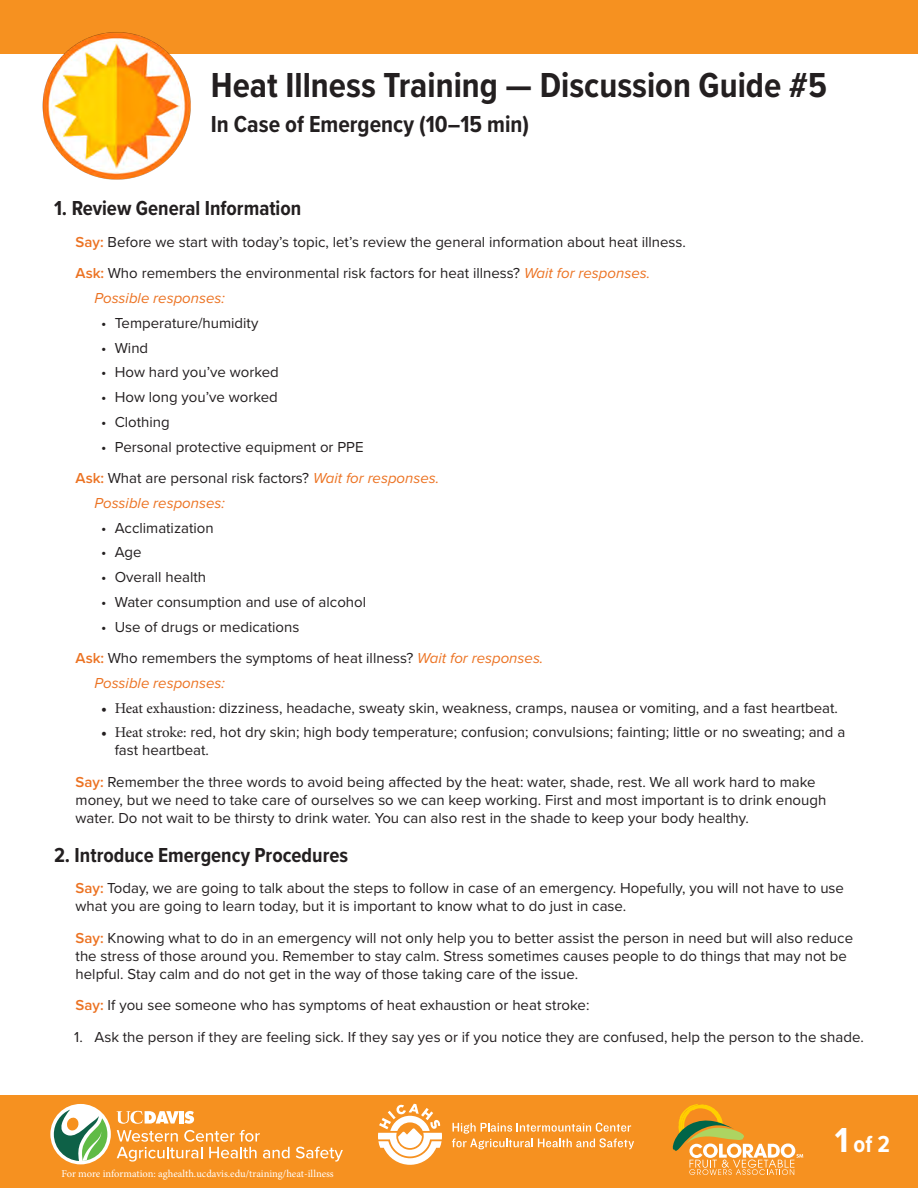
<style>
.page{position:relative;width:918px;height:1188px;background:#fff}
.page>*{position:absolute;margin:0;border:0;box-sizing:border-box;transform-origin:0 0}
.t1{font:700 36px "Proxima Nova Cond";color:#231f20}
.Subtitle{font:700 24px "Proxima Nova Cond";color:#231f20}
.t2{font:700 24px "Proxima Nova Cond";color:#fff}
.t3{font:700 21px "Proxima Nova Cond";color:#231f20}
.Copy{font:15px/18px "Proxima Nova";color:#231f20}
.Ask_line{font:15px "Proxima Nova";color:#231f20}
.Possible_responses{font:italic 15px "Proxima Nova";color:#ec7323}
.URL{font:10.5px "Minion Pro";color:#fff}
.s1{font-weight:600;color:#ec7323}
.s2{font-style:italic;color:#ec7323}
.s3{font-family:"Minion Pro"}
.s4{font-size:36px}
</style>
<div class="page">
<div style="left:0;top:0;width:918px;height:54px;background:#f69120"></div>
<div style="left:0;top:1095px;width:918px;height:93px;background:#f69120"></div>
<img style="left:42px;top:32px;width:149px;height:148px">
<svg style="left:185px;top:1111px;width:9px;height:13px"></svg>
<div style="left:179px;top:1111px;width:5px;height:13px;background:#fff"></div>
<svg style="left:116px;top:1111px;width:63px;height:13px"></svg>
<svg style="left:117px;top:1130px;width:173px;height:32px"></svg>
<svg style="left:296px;top:1147px;width:47px;height:15px"></svg>
<svg style="left:50px;top:1104px;width:61px;height:60px"></svg>
<svg style="left:54px;top:1110px;width:53px;height:51px"></svg>
<svg style="left:378px;top:1104px;width:64px;height:61px"></svg>
<svg style="left:452px;top:1123px;width:182px;height:26px"></svg>
<svg style="left:672px;top:1104px;width:131px;height:71px"></svg>
<p class="t1" style="left:211px;top:58px;width:618px">Heat Illness Training — Discussion Guide #5</p>
<p class="Subtitle" style="left:211px;top:107px;width:320px">In Case of Emergency (10–15 min)</p>
<p class="t3" style="left:54px;top:193px;width:249px">1. Review General Information</p>
<p class="Copy" style="left:76px;top:232px;width:612px"><span class="s1">Say:</span> Before we start with today’s topic, let’s review the general information about heat illness.</p>
<p class="Ask_line" style="left:76px;top:262px;width:576px"><span class="s1">Ask:</span> Who remembers the environmental risk factors for heat illness? <span class="s2">Wait for responses.</span></p>
<p class="Possible_responses" style="left:94px;top:287px;width:132px">Possible responses:</p>
<p class="Copy" style="left:101px;top:313px;width:159px">• Temperature/humidity</p>
<p class="Copy" style="left:101px;top:338px;width:49px">• Wind</p>
<p class="Copy" style="left:101px;top:363px;width:179px">• How hard you’ve worked</p>
<p class="Copy" style="left:101px;top:387px;width:178px">• How long you’ve worked</p>
<p class="Copy" style="left:101px;top:412px;width:70px">• Clothing</p>
<p class="Copy" style="left:101px;top:437px;width:264px">• Personal protective equipment or PPE</p>
<p class="Ask_line" style="left:76px;top:467px;width:365px"><span class="s1">Ask:</span> What are personal risk factors? <span class="s2">Wait for responses.</span></p>
<p class="Possible_responses" style="left:94px;top:492px;width:132px">Possible responses:</p>
<p class="Copy" style="left:101px;top:518px;width:114px">• Acclimatization</p>
<p class="Copy" style="left:101px;top:543px;width:42px">• Age</p>
<p class="Copy" style="left:101px;top:567px;width:106px">• Overall health</p>
<p class="Copy" style="left:101px;top:592px;width:266px">• Water consumption and use of alcohol</p>
<p class="Copy" style="left:101px;top:617px;width:200px">• Use of drugs or medications</p>
<p class="Ask_line" style="left:76px;top:647px;width:469px"><span class="s1">Ask:</span> Who remembers the symptoms of heat illness? <span class="s2">Wait for responses.</span></p>
<p class="Possible_responses" style="left:94px;top:672px;width:132px">Possible responses:</p>
<p class="Copy" style="left:101px;top:698px;width:738px"><span class="s3">• Heat exhaustion:</span> dizziness, headache, sweaty skin, weakness, cramps, nausea or vomiting, and a fast heartbeat.</p>
<p class="Copy" style="left:115px;top:723px;width:732px;text-indent:-14px"><span class="s3">• Heat stroke:</span> red, hot dry skin; high body temperature; confusion; convulsions; fainting; little or no sweating; and a fast heartbeat.</p>
<p class="Copy" style="left:76px;top:772px;width:752px"><span class="s1">Say:</span> Remember the three words to avoid being affected by the heat: water, shade, rest. We all work hard to make money, but we need to take care of ourselves so we can keep working. First and most important is to drink enough water. Do not wait to be thirsty to drink water. You can also rest in the shade to keep your body healthy.</p>
<p class="t3" style="left:54px;top:839px;width:296px">2. Introduce Emergency Procedures</p>
<p class="Copy" style="left:76px;top:878px;width:770px"><span class="s1">Say:</span> Today, we are going to talk about the steps to follow in case of an emergency. Hopefully, you will not have to use what you are going to learn today, but it is important to know what to do just in case.</p>
<p class="Copy" style="left:76px;top:928px;width:779px"><span class="s1">Say:</span> Knowing what to do in an emergency will not only help you to better assist the person in need but will also reduce the stress of those around you. Remember to stay calm. Stress sometimes causes people to do things that may not be helpful. Stay calm and do not get in the way of those taking care of the issue.</p>
<p class="Copy" style="left:76px;top:995px;width:515px"><span class="s1">Say:</span> If you see someone who has symptoms of heat exhaustion or heat stroke:</p>
<p class="Copy" style="left:74px;top:1027px;width:791px">1. Ask the person if they are feeling sick. If they say yes or if you notice they are confused, help the person to the shade.</p>
<p class="URL" style="left:61px;top:1167px;width:274px">For more information: aghealth.ucdavis.edu/training/heat-illness</p>
<p class="t2" style="left:835px;top:1127px;width:57px"><span class="s4">1</span> of 2</p>
</div>
